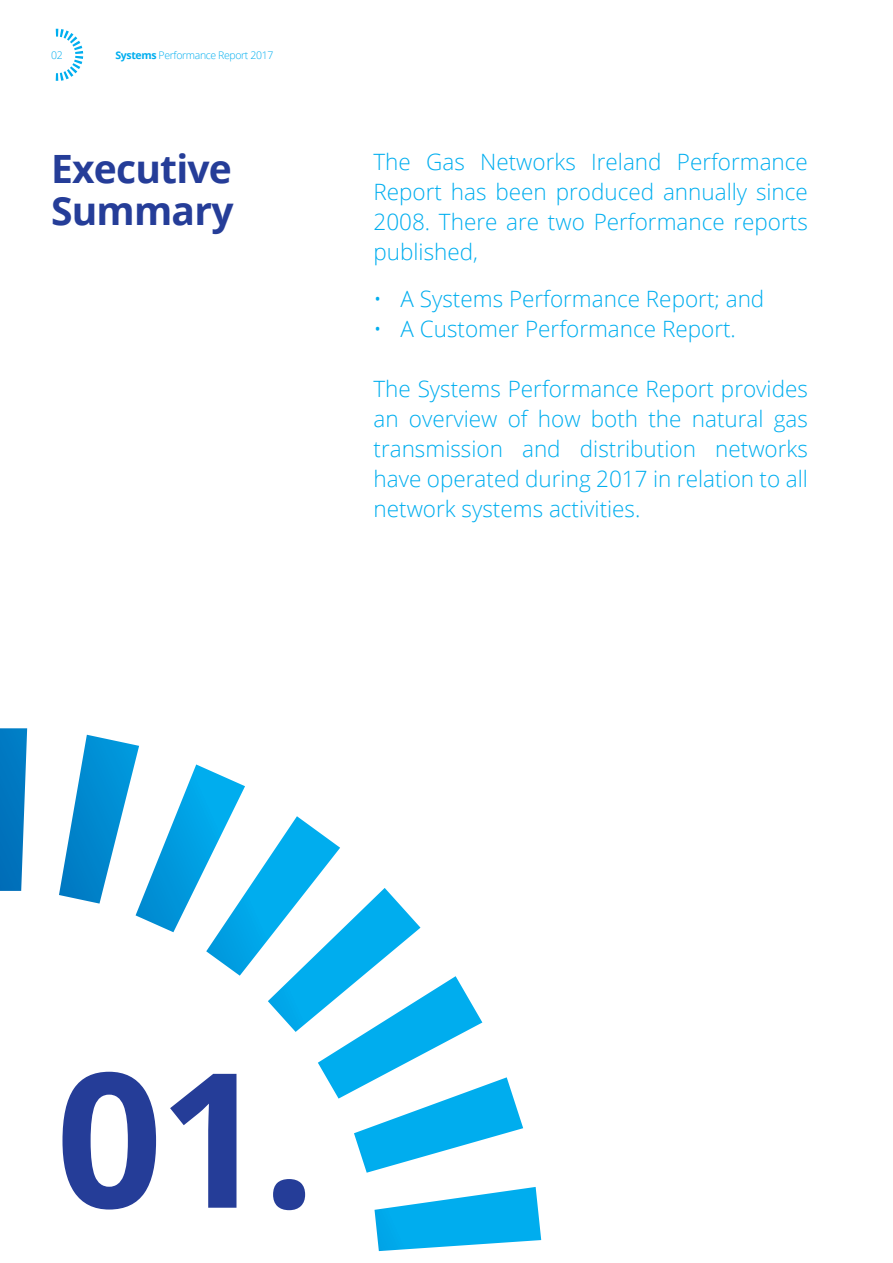
<style>
.page{position:relative;width:893px;height:1263px;background:#fff}
.page>*{position:absolute;margin:0;border:0;box-sizing:border-box;transform-origin:0 0}
.t1{font:700 187.5px "Open Sans";color:#253d98}
.t2{font:700 39px/42px "Open Sans";letter-spacing:-.02em;color:#253d98}
.t3{font:300 22.5px/30px "Open Sans";color:#00aeef;text-align:justify}
.t4{font:300 10.5px "Open Sans";letter-spacing:-.035em;color:#00aeef}
.s1{font-weight:700}
</style>
<div class="page">
<svg style="left:0;top:728px;width:541px;height:523px"></svg>
<svg style="left:56px;top:29px;width:27px;height:52px"></svg>
<p class="t4" style="left:51px;top:48px;width:13px">02</p>
<p class="t4" style="left:116px;top:48px;width:159px"><span class="s1">Systems</span> Performance Report 2017</p>
<h2 class="t2" style="left:51px;top:147px;width:184px">Executive<br>Summary</h2>
<p class="t3" style="left:373px;top:147px;width:436px">The Gas Networks Ireland Performance Report has been produced annually since 2008. There are two Performance reports published,</p>
<p class="t3" style="left:373px;top:284px;width:392px">• A Systems Performance Report; and</p>
<p class="t3" style="left:373px;top:313px;width:364px">• A Customer Performance Report.</p>
<p class="t3" style="left:373px;top:374px;width:436px">The Systems Performance Report provides an overview of how both the natural gas transmission and distribution networks have operated during 2017 in relation to all network systems activities.</p>
<h1 class="t1" style="left:56px;top:1007px;width:262px">01.</h1>
</div>
